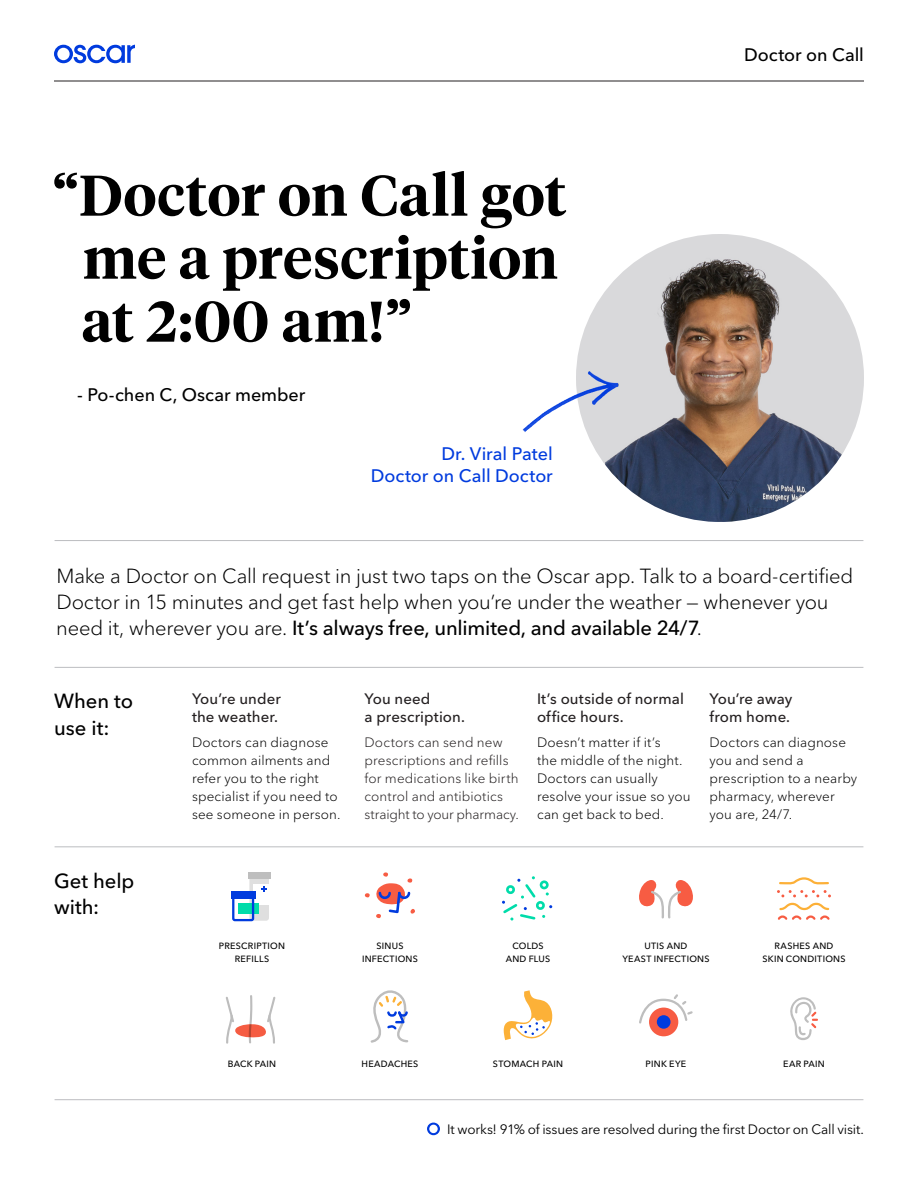
<style>
.page{position:relative;width:918px;height:1188px;background:#fff}
.page>*{position:absolute;margin:0;border:0;box-sizing:border-box;transform-origin:0 0}
.t1{font:600 57px/63px "Tiempos Headline";letter-spacing:.005em;color:#000}
.Opener{font:300 20.25px/26.2px "Avenir Next LT Pro";letter-spacing:-.01em;color:#000}
.H1_Med{font:500 20.25px/26.2px "Avenir Next LT Pro";color:#000}
.H1_Med-2{font:500 18px "Avenir Next LT Pro";letter-spacing:-.005em;color:#000}
.H1_Med-3{font:500 18px/21.6px "Avenir Next LT Pro";color:#003bde;text-align:right}
.t2{font:500 15px/18px "Avenir Next LT Pro";letter-spacing:.005em;color:#231f20}
.Body{font:300 13.5px/18px "Avenir Next LT Pro";letter-spacing:.01em;color:#000}
.Body-2{font:300 13.5px/18px "Avenir Next LT Pro";letter-spacing:.01em;color:#231f20}
.Body-3{font:13.5px "Avenir Next LT Pro";letter-spacing:-.015em;color:#000}
.Body-4{font:500 9px/13.5px "Avenir Next LT Pro";letter-spacing:.03em;color:#000;text-align:center}
.s1{font-weight:500}
</style>
<div class="page">
<svg style="left:54px;top:45px;width:81px;height:18px"></svg>
<hr style="left:54px;top:81px;width:810px;height:1px;background:#231f20">
<svg style="left:777px;top:877px;width:54px;height:43px"></svg>
<div style="left:649px;top:1008px;width:29px;height:28px;background:#f75c43;border-radius:15px"></div>
<div style="left:657px;top:1015px;width:14px;height:14px;background:#003bde;border-radius:7px"></div>
<svg style="left:639px;top:994px;width:54px;height:31px"></svg>
<svg style="left:502px;top:876px;width:50px;height:45px"></svg>
<svg style="left:504px;top:990px;width:48px;height:50px"></svg>
<svg style="left:365px;top:872px;width:50px;height:46px"></svg>
<img style="left:576px;top:234px;width:288px;height:288px;border-radius:143px">
<svg style="left:427px;top:1123px;width:13px;height:12px"></svg>
<hr style="left:55px;top:846px;width:808px;height:1px;background:#bcbdc0">
<hr style="left:55px;top:1099px;width:808px;height:1px;background:#bcbdc0">
<hr style="left:55px;top:667px;width:808px;height:1px;background:#bcbdc0">
<hr style="left:55px;top:540px;width:808px;height:1px;background:#bcbdc0">
<div style="left:248px;top:872px;width:22px;height:7px;background:#bebebe"></div>
<svg style="left:231px;top:879px;width:38px;height:42px"></svg>
<svg style="left:639px;top:880px;width:54px;height:39px"></svg>
<svg style="left:790px;top:997px;width:28px;height:43px"></svg>
<svg style="left:371px;top:990px;width:38px;height:53px"></svg>
<img style="left:522px;top:357px;width:107px;height:81px">
<svg style="left:226px;top:995px;width:49px;height:49px"></svg>
<p class="t1" style="left:82px;top:161px;width:486px;text-indent:-30px">“Doctor on Call got me a prescription at 2:00 am!”</p>
<p class="H1_Med-2" style="left:77px;top:383px;width:230px">- Po-chen C, Oscar member</p>
<p class="H1_Med-3" style="left:371px;top:443px;width:184px">Dr. Viral Patel<br>Doctor on Call Doctor</p>
<p class="H1_Med-2" style="left:744px;top:44px;width:121px">Doctor on Call</p>
<p class="Opener" style="left:56px;top:562px;width:799px">Make a Doctor on Call request in just two taps on the Oscar app. Talk to a board-certified<br>Doctor in 15 minutes and get fast help when you’re under the weather — whenever you need it, wherever you are. <span class="s1">It’s always free, unlimited, and available 24/7</span>.</p>
<p class="H1_Med" style="left:54px;top:688px;width:81px">When to use it:</p>
<p class="H1_Med" style="left:54px;top:868px;width:82px">Get help with:</p>
<h2 class="t2" style="left:192px;top:690px;width:90px">You’re under the weather.</h2>
<p class="Body" style="left:192px;top:733px;width:150px">Doctors can diagnose common ailments and refer you to the right specialist if you need to see someone in person.</p>
<h2 class="t2" style="left:364px;top:690px;width:102px">You need<br>a prescription.</h2>
<p class="Body-2" style="left:364px;top:733px;width:156px">Doctors can send new prescriptions and refills for medications like birth control and antibiotics straight to your pharmacy.</p>
<h2 class="t2" style="left:537px;top:690px;width:148px">It’s outside of normal office hours.</h2>
<p class="Body" style="left:537px;top:733px;width:155px">Doesn’t matter if it’s<br>the middle of the night.<br>Doctors can usually resolve your issue so you can get back to bed.</p>
<h2 class="t2" style="left:710px;top:690px;width:84px">You’re away from home.</h2>
<p class="Body" style="left:710px;top:733px;width:149px">Doctors can diagnose you and send a prescription to a nearby pharmacy, wherever you are, 24/7.</p>
<p class="Body-4" style="left:219px;top:939px;width:68px">PRESCRIPTION<br>REFILLS</p>
<p class="Body-4" style="left:362px;top:939px;width:57px">SINUS<br>INFECTIONS</p>
<p class="Body-4" style="left:506px;top:939px;width:46px">COLDS<br>AND FLUS</p>
<p class="Body-4" style="left:622px;top:939px;width:89px">UTIS AND<br>YEAST INFECTIONS</p>
<p class="Body-4" style="left:762px;top:939px;width:85px">RASHES AND<br>SKIN CONDITIONS</p>
<p class="Body-4" style="left:228px;top:1057px;width:50px">BACK PAIN</p>
<p class="Body-4" style="left:362px;top:1057px;width:58px">HEADACHES</p>
<p class="Body-4" style="left:493px;top:1057px;width:72px">STOMACH PAIN</p>
<p class="Body-4" style="left:646px;top:1057px;width:42px">PINK EYE</p>
<p class="Body-4" style="left:783px;top:1057px;width:43px">EAR PAIN</p>
<p class="Body-3" style="left:447px;top:1121px;width:418px">It works! 91% of issues are resolved during the first Doctor on Call visit.</p>
</div>
